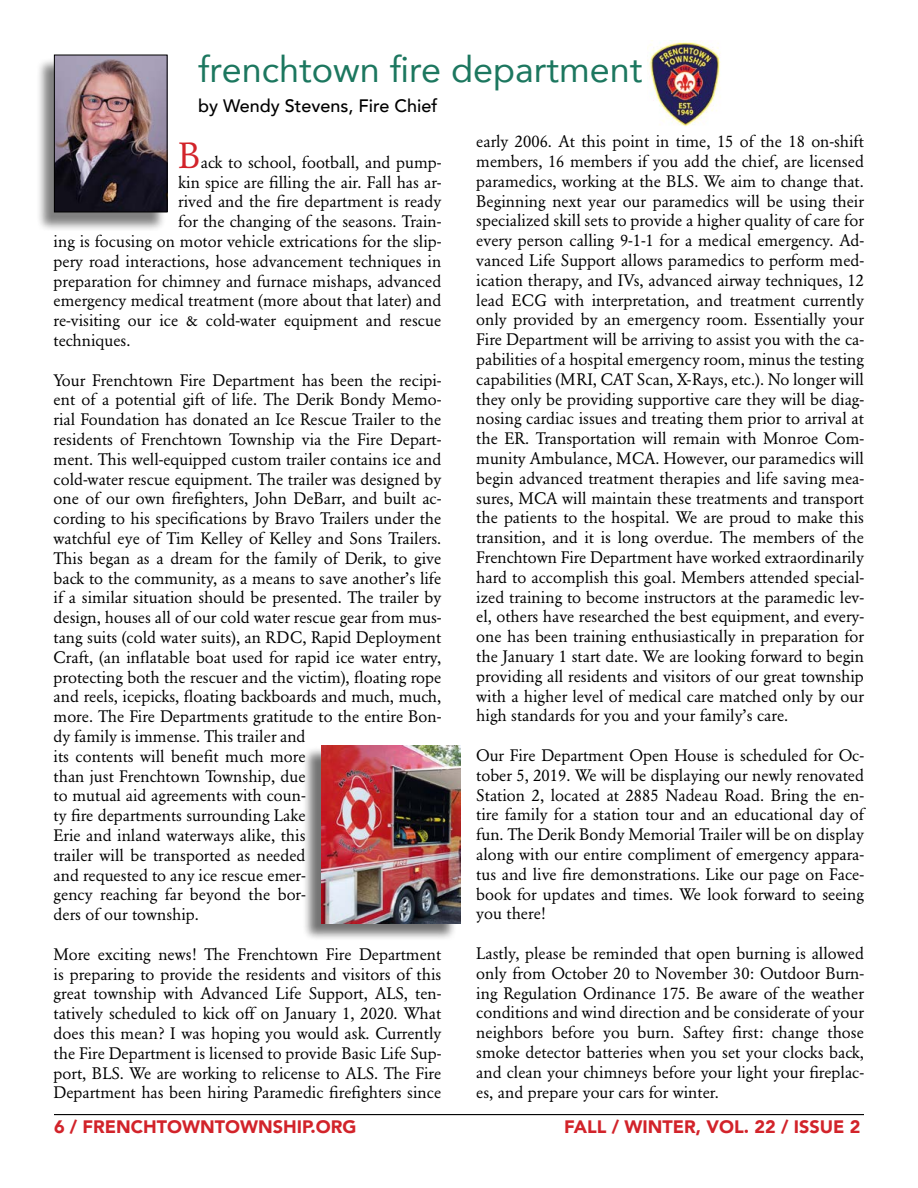
<style>
.page{position:relative;width:918px;height:1188px;background:#fff}
.page>*{position:absolute;margin:0;border:0;box-sizing:border-box;transform-origin:0 0}
.t1{font:36px "Avenir";color:#1c775f}
.t2{font:900 18px "Avenir";color:#d2232a}
.t3{font:500 18px "Avenir";color:#000}
.t4{font:16.5px/19.8px "Garamond BE";color:#000;text-align:justify}
.s1{font-size:36px;color:#d2232a}
</style>
<div class="page">
<hr style="left:54px;top:1114px;width:810px;height:1px;background:#000">
<div style="left:36px;top:57px;width:130px;height:175px;background:#000;opacity:.5"></div>
<img style="left:56px;top:57px;width:110px;height:153px">
<div style="left:54px;top:55px;width:114px;height:157px;border:1px solid #000"></div>
<img style="left:649px;top:41px;width:72px;height:85px">
<div style="left:302px;top:746px;width:155px;height:195px;background:#000;opacity:.55"></div>
<img style="left:322px;top:745px;width:138px;height:179px">
<h1 class="t1" style="left:198px;top:41px;width:446px">frenchtown fire department</h1>
<p class="t3" style="left:198px;top:90px;width:241px">by Wendy Stevens, Fire Chief</p>
<p class="t4" style="left:178px;top:152px;width:265px"><span class="s1">B</span>ack to school, football, and pump-</p>
<p class="t4" style="left:178px;top:172px;width:265px">kin spice are filling the air. Fall has ar-</p>
<p class="t4" style="left:178px;top:192px;width:265px">rived and the fire department is ready</p>
<p class="t4" style="left:178px;top:212px;width:265px">for the changing of the seasons. Train-</p>
<p class="t4" style="left:54px;top:232px;width:389px">ing is focusing on motor vehicle extrications for the slip-</p>
<p class="t4" style="left:54px;top:251px;width:389px">pery road interactions, hose advancement techniques in</p>
<p class="t4" style="left:54px;top:271px;width:389px">preparation for chimney and furnace mishaps, advanced</p>
<p class="t4" style="left:54px;top:291px;width:389px">emergency medical treatment (more about that later) and</p>
<p class="t4" style="left:54px;top:311px;width:389px">re-visiting our ice &amp; cold-water equipment and rescue</p>
<p class="t4" style="left:54px;top:331px;width:78px">techniques.</p>
<p class="t4" style="left:54px;top:370px;width:389px;text-align:left">Your Frenchtown Fire Department has been the recipi&shy;ent of a potential gift of life. The Derik Bondy Memo&shy;rial Foundation has donated an Ice Rescue Trailer to the residents of Frenchtown Township via the Fire Depart&shy;ment. This well-equipped custom trailer contains ice and cold-water rescue equipment. The trailer was designed by one of our own firefighters, John DeBarr, and built ac&shy;cording to his specifications by Bravo Trailers under the watchful eye of Tim Kelley of Kelley and Sons Trailers.<br>This began as a dream for the family of Derik, to give back to the community, as a means to save another’s life if a similar situation should be presented. The trailer by design, houses all of our cold water rescue gear from mus&shy;tang suits (cold water suits), an RDC, Rapid Deployment Craft, (an inflatable boat used for rapid ice water entry, protecting both the rescuer and the victim), floating rope and reels, icepicks, floating backboards and much, much, more. The Fire Departments gratitude to the entire Bon&shy;dy family is immense. This trailer and<br>its contents will benefit much more<br>than just Frenchtown Township, due<br>to mutual aid agreements with coun-<br>ty fire departments surrounding Lake<br>Erie and inland waterways alike, this<br>trailer will be transported as needed<br>and requested to any ice rescue emer-<br>gency reaching far beyond the bor-<br>ders of our township.</p>
<p class="t4" style="left:54px;top:944px;width:389px">More exciting news! The Frenchtown Fire Department is preparing to provide the residents and visitors of this great township with Advanced Life Support, ALS, ten&shy;tatively scheduled to kick off on January 1, 2020. What does this mean? I was hoping you would ask. Currently the Fire Department is licensed to provide Basic Life Sup&shy;port, BLS. We are working to relicense to ALS. The Fire Department has been hiring Paramedic firefighters since</p>
<p class="t4" style="left:476px;top:132px;width:389px">early 2006. At this point in time, 15 of the 18 on-shift members, 16 members if you add the chief, are licensed paramedics, working at the BLS. We aim to change that.<br>Beginning next year our paramedics will be using their specialized skill sets to provide a higher quality of care for every person calling 9-1-1 for a medical emergency. Ad&shy;vanced Life Support allows paramedics to perform med&shy;ication therapy, and IVs, advanced airway techniques, 12 lead ECG with interpretation, and treatment currently only provided by an emergency room. Essentially your Fire Department will be arriving to assist you with the ca&shy;pabilities of a hospital emergency room, minus the testing capabilities (MRI, CAT Scan, X-Rays, etc.). No longer will they only be providing supportive care they will be diag&shy;nosing cardiac issues and treating them prior to arrival at the ER. Transportation will remain with Monroe Com&shy;munity Ambulance, MCA. However, our paramedics will begin advanced treatment therapies and life saving mea&shy;sures, MCA will maintain these treatments and transport the patients to the hospital. We are proud to make this transition, and it is long overdue. The members of the Frenchtown Fire Department have worked extraordinarily hard to accomplish this goal. Members attended special&shy;ized training to become instructors at the paramedic lev&shy;el, others have researched the best equipment, and every&shy;one has been training enthusiastically in preparation for the January 1 start date. We are looking forward to begin providing all residents and visitors of our great township with a higher level of medical care matched only by our high standards for you and your family’s care.</p>
<p class="t4" style="left:476px;top:746px;width:389px">Our Fire Department Open House is scheduled for Oc&shy;tober 5, 2019. We will be displaying our newly renovated Station 2, located at 2885 Nadeau Road. Bring the en&shy;tire family for a station tour and an educational day of fun. The Derik Bondy Memorial Trailer will be on display along with our entire compliment of emergency appara&shy;tus and live fire demonstrations. Like our page on Face&shy;book for updates and times. We look forward to seeing you there!</p>
<p class="t4" style="left:476px;top:944px;width:389px">Lastly, please be reminded that open burning is allowed only from October 20 to November 30: Outdoor Burn&shy;ing Regulation Ordinance 175. Be aware of the weather conditions and wind direction and be considerate of your neighbors before you burn. Saftey first: change those smoke detector batteries when you set your clocks back, and clean your chimneys before your light your fireplac&shy;es, and prepare your cars for winter.</p>
<p class="t2" style="left:54px;top:1111px;width:304px">6 / FRENCHTOWNTOWNSHIP.ORG</p>
<p class="t2" style="left:564px;top:1111px;width:298px">FALL / WINTER, VOL. 22 / ISSUE 2</p>
</div>
